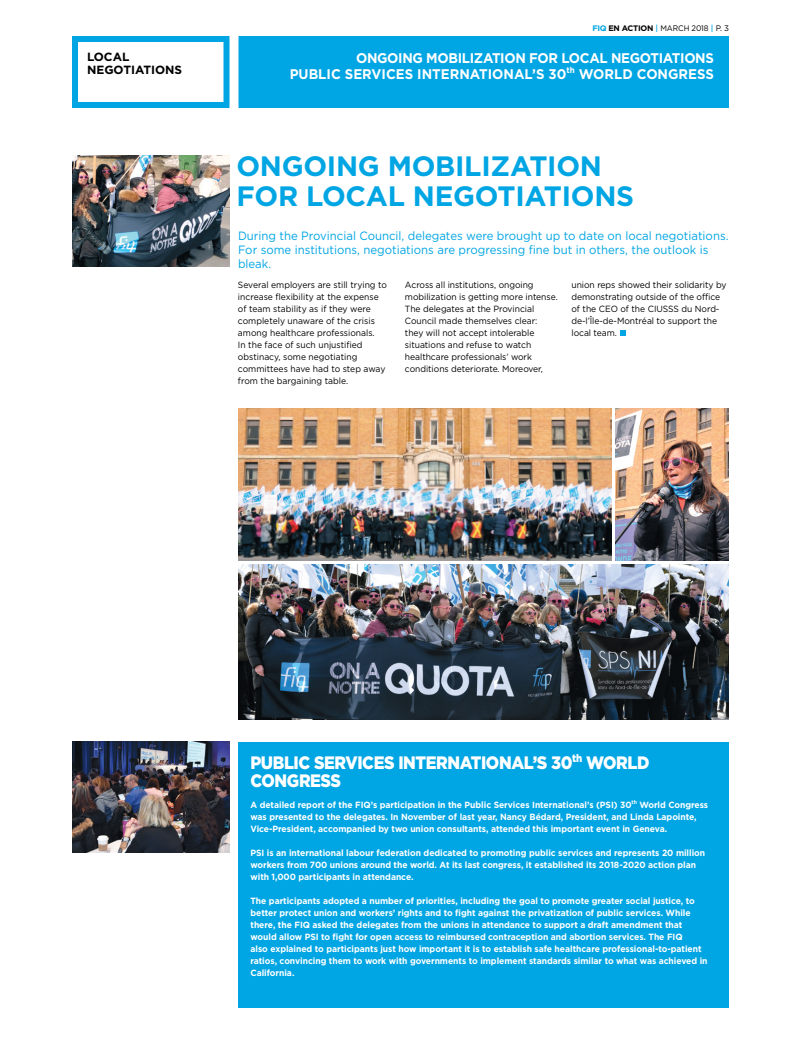
<style>
.page{position:relative;width:801px;height:1044px;background:#fff}
.page>*{position:absolute;margin:0;border:0;box-sizing:border-box;transform-origin:0 0}
.t1{font:700 28px/30px "Gotham";letter-spacing:-.01em;color:#00a5e3}
.t2{font:900 18px "Gotham";letter-spacing:-.025em;color:#fff;scale:.9 1}
.t3{font:700 14px "Gotham";color:#fff;scale:.95 1}
.t4{font:700 14px "Gotham";letter-spacing:-.025em;color:#fff;scale:.95 1}
.t5{font:12px/14px "Gotham";color:#00a5e3;scale:.95 1}
.t6{font:700 11.9px/13.6px "Gotham";color:#000}
.t7{font:700 9px/12px "Gotham";letter-spacing:-.005em;color:#fff;scale:.95 1}
.t8{font:9px/12px "Gotham";letter-spacing:-.005em;color:#000;scale:.95 1}
.t9{font:700 8px "Gotham";color:#000}
.t10{font:8px "Gotham";color:#000;scale:.95 1}
.s1{color:#00a5e3}
.s2{font-weight:500;color:#00a5e3}
.s3{font-weight:400}
</style>
<div class="page">
<div style="left:72px;top:36px;width:158px;height:72px;border:6px solid #00a5e3"></div>
<div style="left:242px;top:39px;width:484px;height:66px;background:#00a5e3"></div>
<div style="left:238px;top:36px;width:491px;height:72px;border:6px solid #00a5e3"></div>
<img style="left:72px;top:156px;width:158px;height:111px">
<img style="left:615px;top:408px;width:114px;height:153px">
<img style="left:238px;top:408px;width:374px;height:153px">
<img style="left:238px;top:564px;width:491px;height:156px">
<div style="left:238px;top:742px;width:491px;height:266px;background:#00a5e3"></div>
<svg style="left:620px;top:330px;width:6px;height:6px"></svg>
<img style="left:72px;top:742px;width:158px;height:111px">
<p class="t9" style="left:592px;top:23px;width:82px"><span class="s1">FIQ</span> en action <span class="s2">|</span> <span class="s3">March</span></p>
<p class="t10" style="left:692px;top:23px;width:41px">2018 <span class="s2">|</span> p. 3</p>
<h3 class="t6" style="left:87px;top:50px;width:97px">local negotiations</h3>
<h3 class="t4" style="left:356px;top:50px;width:378px">Ongoing mobilization for local negotiations</h3>
<h3 class="t4" style="left:290px;top:66px;width:11px">Pub</h3>
<h3 class="t3" style="left:318px;top:66px;width:418px">lic Services I nternational’s 30<sup>th</sup> World Congress</h3>
<h1 class="t1" style="left:236px;top:150px;width:399px">Ongoing mobilization for local negotiations</h1>
<h3 class="t5" style="left:238px;top:228px;width:518px">During the Provincial Council, delegates were brought up to date on local negotiations.<br>For some institutions, negotiations are progressing fine but in others, the outlook is bleak.</h3>
<p class="t8" style="left:238px;top:279px;width:158px">Several employers are still trying to increase flexibility at the expense of team stability as if they were completely unaware of the crisis among healthcare professionals.<br>In the face of such unjustified obstinacy, some negotiating committees have had to step away from the bargaining table.</p>
<p class="t8" style="left:405px;top:279px;width:162px">Across all institutions, ongoing mobilization is getting more intense.<br>The delegates at the Provincial Council made themselves clear: they will not accept intolerable situations and refuse to watch healthcare professionals’ work conditions deteriorate. Moreover,</p>
<p class="t8" style="left:571px;top:279px;width:165px">union reps showed their solidarity by demonstrating outside of the office of the CEO of the CIUSSS du Nord&shy;de-l’Île-de-Montréal to support the local team.</p>
<h2 class="t2" style="left:251px;top:752px;width:220px">PUBLIC SERVICES INTERNATIONA</h2>
<h2 class="t2" style="left:524px;top:752px;width:141px">L’S 30<sup>TH</sup> WORLD</h2>
<h2 class="t2" style="left:250px;top:770px;width:15px">CON</h2>
<h2 class="t2" style="left:287px;top:770px;width:50px">GRESS</h2>
<p class="t7" style="left:250px;top:798px;width:483px">A detailed report of the FI Q’s participation in the Public Services I nternational’s (PSI) 30<sup>th</sup> World Congress was presented to the delegates. I n N ovember of last year, Nancy Bédard, President, and Linda Lapointe,<br>Vice-President, accompanied by two union consultants, attended this important event in Geneva.</p>
<p class="t7" style="left:250px;top:846px;width:6px">PSI</p>
<p class="t7" style="left:250px;top:846px;width:480px;text-indent:16px">is an international labour federation dedicated to promoting public services and represents 20 million workers from 700 unions around the world. At its last congress, it established its 2018-2020 action plan with 1,000 participants in attendance.</p>
<p class="t7" style="left:250px;top:894px;width:469px">The participants adopted a number of priorities, including the goal to promote greater social justice, to better protect union and workers’ rights and to fight against the privatization of public services. While there, the FI Q asked the delegates from the unions in attendance to support a draft amendment that would allow PSI</p>
<p class="t7" style="left:250px;top:930px;width:483px;text-indent:71px">to fight for open access to reimbursed contraception and abortion services. The FI Q<br>also explained to participants just how important it is to establish safe healthcare professional-to-patient ratios, convincing them to work with governments to implement standards similar to what was achieved in California.</p>
</div>
